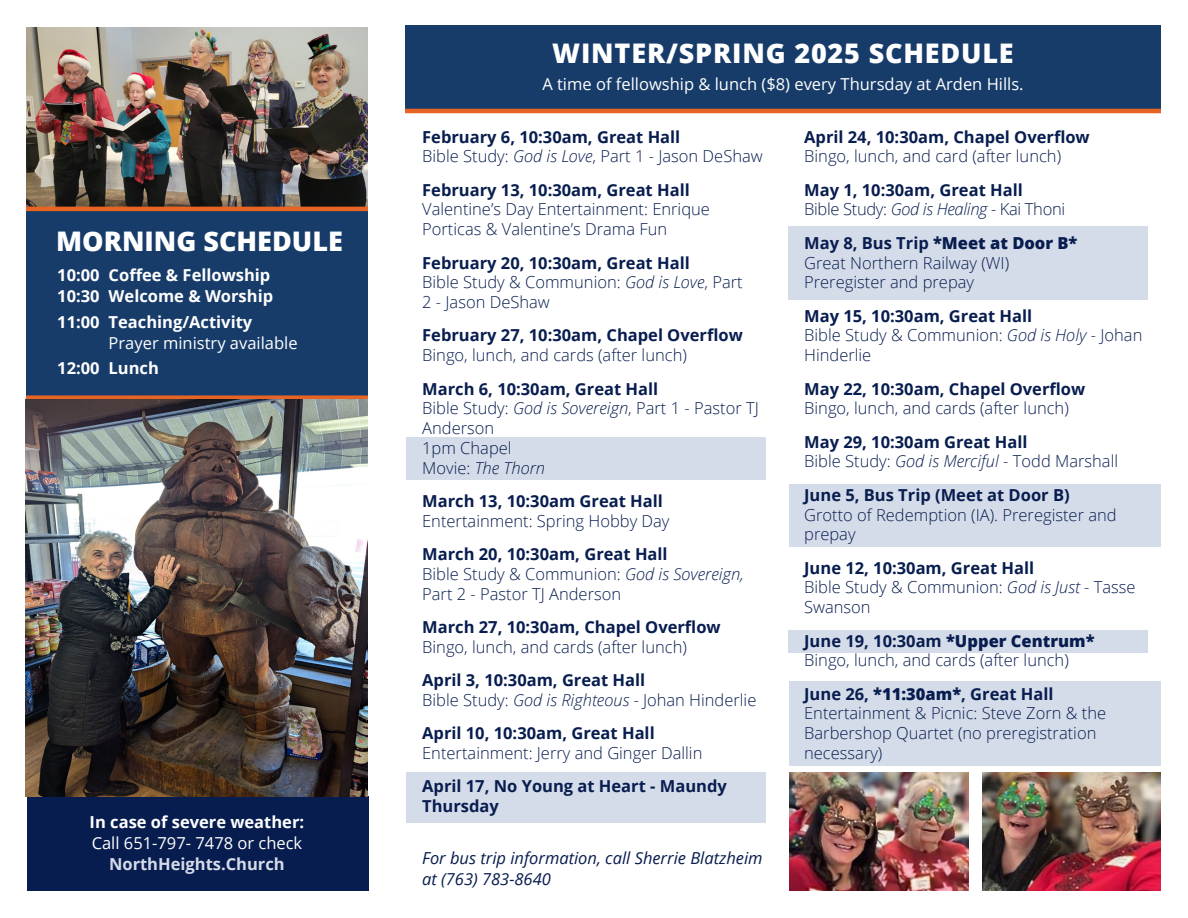
<style>
.page{position:relative;width:1188px;height:918px;background:#fff}
.page>*{position:absolute;margin:0;border:0;box-sizing:border-box;transform-origin:0 0}
.Body_Univers_45_Light{font:800 27px "Open Sans";letter-spacing:.03em;color:#fff}
.Body_Univers_45_Light-2{font:800 27px "Open Sans";color:#fff}
.t1{font:300 16.5px/19.8px "Open Sans";color:#081d4f}
.t2{font:700 16.5px/19.8px "Open Sans";color:#081d4f}
.Body_Univers_45_Light-3{font:16.5px/21px "Open Sans";color:#fff}
.Body_Univers_45_Light-4{font:italic 16.5px/21px "Open Sans";color:#081d4f}
.Sub_headings_Univ_65_Bold{font:16.5px "Open Sans";color:#fff}
.Body_Univers_45_Light-5{font:700 16.5px/21px "Open Sans";color:#fff}
.s1{font-weight:700}
.s2{font-weight:700;color:#d5dce9}
.s3{font-weight:300}
.s4{font-weight:300;font-style:italic}
.s5{font-weight:800}
.s6{font-style:italic}
</style>
<div class="page">
<div style="left:407px;top:773px;width:359px;height:50px;background:#d5dce9"></div>
<div style="left:789px;top:227px;width:359px;height:73px;background:#d5dce9"></div>
<div style="left:405px;top:25px;width:756px;height:85px;background:#173c6a"></div>
<div style="left:789px;top:484px;width:372px;height:63px;background:#d5dce9"></div>
<div style="left:407px;top:438px;width:359px;height:42px;background:#d5dce9"></div>
<div style="left:789px;top:630px;width:359px;height:22px;background:#d5dce9"></div>
<div style="left:789px;top:681px;width:372px;height:85px;background:#d5dce9"></div>
<hr style="left:405px;top:109px;width:756px;height:4px;background:#e86424">
<img style="left:789px;top:773px;width:179px;height:118px">
<img style="left:983px;top:773px;width:177px;height:118px">
<img style="left:27px;top:27px;width:341px;height:180px">
<div style="left:26px;top:209px;width:342px;height:187px;background:#173c6a"></div>
<div style="left:27px;top:796px;width:342px;height:95px;background:#081d4f"></div>
<div style="left:26px;top:395px;width:342px;height:5px;background:#e86424"></div>
<hr style="left:26px;top:207px;width:342px;height:4px;background:#e86424">
<img style="left:26px;top:400px;width:342px;height:396px">
<p class="Body_Univers_45_Light-2" style="left:56px;top:221px;width:288px">MORNING SCHEDULE</p>
<p class="Body_Univers_45_Light-5" style="left:57px;top:264px;width:217px">10:00 Coffee &amp; Fellowship<br>10:30 Welcome &amp; Worship</p>
<p class="Body_Univers_45_Light-3" style="left:109px;top:311px;width:190px;text-indent:-51px"><span class="s1">11:00 Teaching/Activity<br></span>Prayer ministry available</p>
<p class="Body_Univers_45_Light-5" style="left:57px;top:357px;width:103px">12:00 Lunch</p>
<p class="Body_Univers_45_Light-3" style="left:90px;top:811px;width:216px;text-align:center"><span class="s1">In case of severe weather:<br></span>Call 651-797- 7478 or check<br><span class="s2">NorthHeights.Church</span></p>
<p class="Body_Univers_45_Light" style="left:552px;top:32px;width:463px">WINTER/SPRING 2025 SCHEDULE</p>
<p class="Sub_headings_Univ_65_Bold" style="left:542px;top:72px;width:483px">A time of fellowship &amp; lunch ($8) every Thursday at Arden Hills.</p>
<p class="t1" style="left:804px;top:126px;width:287px"><span class="s1">April 24, 10:30am, Chapel Overflow<br></span>Bingo, lunch, and card (after lunch)</p>
<p class="t2" style="left:804px;top:179px;width:262px">May 1, 10:30am, Great Hall<br><span class="s3">Bible Study:</span> <span class="s4">God is Healing -</span> <span class="s3">Kai Thoni</span></p>
<p class="t1" style="left:804px;top:232px;width:275px"><span class="s1">May 8, Bus Trip</span> <span class="s5">*Meet at Door B*<br></span>Great Northern Railway (WI)<br>Preregister and prepay</p>
<p class="t1" style="left:804px;top:305px;width:340px"><span class="s1">May 15, 10:30am, Great Hall<br></span>Bible Study &amp; Communion: <span class="s6">God is Holy</span> - Johan<br>Hinderlie</p>
<p class="t1" style="left:804px;top:378px;width:283px"><span class="s1">May 22, 10:30am, Chapel Overflow<br></span>Bingo, lunch, and cards (after lunch)</p>
<p class="t1" style="left:804px;top:431px;width:315px"><span class="s1">May 29, 10:30am Great Hall<br></span>Bible Study: <span class="s6">God is Merciful</span> - Todd Marshall</p>
<p class="t1" style="left:804px;top:484px;width:314px"><span class="s1">June 5, Bus Trip (Meet at Door B)<br></span>Grotto of Redemption (IA). Preregister and prepay</p>
<p class="t1" style="left:804px;top:557px;width:333px"><span class="s1">June 12, 10:30am, Great Hall<br></span>Bible Study &amp; Communion: <span class="s6">God is Just</span> - Tasse<br>Swanson</p>
<p class="t1" style="left:804px;top:630px;width:292px"><span class="s1">June 19, 10:30am</span> <span class="s5">*Upper Centrum*<br></span>Bingo, lunch, and cards (after lunch)</p>
<p class="t1" style="left:804px;top:683px;width:304px"><span class="s1">June 26,</span> <span class="s5">*11:30am*</span><span class="s1">, Great Hall<br></span>Entertainment &amp; Picnic: Steve Zorn &amp; the<br>Barbershop Quartet (no preregistration necessary)</p>
<p class="t1" style="left:422px;top:126px;width:342px"><span class="s1">February 6, 10:30am, Great Hall<br></span>Bible Study: <span class="s6">God is Love</span>, Part 1 - Jason DeShaw</p>
<p class="t1" style="left:422px;top:179px;width:289px"><span class="s1">February 13, 10:30am, Great Hall<br></span>Valentine’s Day Entertainment: Enrique<br>Porticas &amp; Valentine’s Drama Fun</p>
<p class="t1" style="left:422px;top:252px;width:322px"><span class="s1">February 20, 10:30am, Great Hall<br></span>Bible Study &amp; Communion: <span class="s6">God is Love</span>, Part<br>2 - Jason DeShaw</p>
<p class="t2" style="left:422px;top:325px;width:322px">February 27, 10:30am, Chapel Overflow<br><span class="s3">Bingo, lunch, and cards (after lunch)</span></p>
<p class="t1" style="left:422px;top:378px;width:338px"><span class="s1">March 6, 10:30am, Great Hall<br></span>Bible Study: <span class="s6">God is Sovereign</span>, Part 1 - Pastor TJ<br>Anderson<br>1pm Chapel<br>Movie: <span class="s6">The Thorn</span></p>
<p class="t1" style="left:422px;top:491px;width:249px"><span class="s1">March 13, 10:30am Great Hall<br></span>Entertainment: Spring Hobby Day</p>
<p class="t1" style="left:422px;top:544px;width:323px"><span class="s1">March 20, 10:30am, Great Hall<br></span>Bible Study &amp; Communion: <span class="s6">God is Sovereign,<br></span>Part 2 - Pastor TJ Anderson</p>
<p class="t1" style="left:422px;top:617px;width:300px"><span class="s1">March 27, 10:30am, Chapel Overflow<br></span>Bingo, lunch, and cards (after lunch)</p>
<p class="t1" style="left:422px;top:670px;width:336px"><span class="s1">April 3, 10:30am, Great Hall<br></span>Bible Study: <span class="s6">God is Righteous -</span> Johan Hinderlie</p>
<p class="t1" style="left:422px;top:723px;width:282px"><span class="s1">April 10, 10:30am, Great Hall<br></span>Entertainment: Jerry and Ginger Dallin</p>
<p class="t2" style="left:422px;top:776px;width:306px">April 17, No Young at Heart - Maundy<br>Thursday</p>
<p class="Body_Univers_45_Light-4" style="left:422px;top:847px;width:342px">For bus trip information, call Sherrie Blatzheim at (763) 783-8640</p>
</div>
